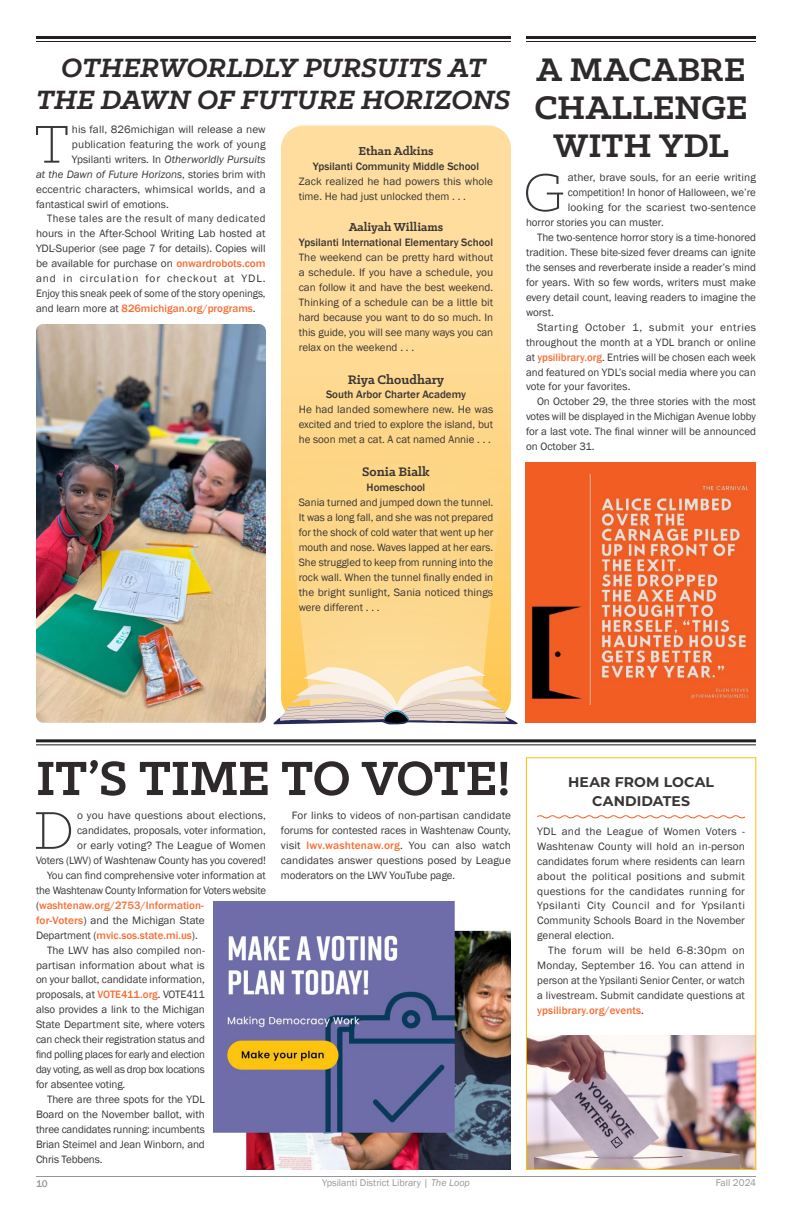
<style>
.page{position:relative;width:792px;height:1224px;background:#fff}
.page>*{position:absolute;margin:0;border:0;box-sizing:border-box;transform-origin:0 0}
.t1{font:300 60.1px "Klinic Slab";color:#393535}
.t2{font:700 54.4px "Klinic Slab";letter-spacing:-.01em;color:#2e292a}
.t3{font:700 37px/38px "Klinic Slab";color:#2e292a;text-align:center}
.t4{font:italic 700 30px/32px "Klinic Slab";letter-spacing:-.01em;color:#2e292a;text-align:center}
.t5{font:700 14px "Klinic Slab";color:#393535}
.t6{font:700 14px/19px "Montserrat";letter-spacing:.01em;color:#393535;text-align:center}
.t7{font:700 13px "Klinic Slab";color:#393535}
.t8{font:11px/15px "Franklin Gothic";color:#393535;text-align:justify}
.t9{font:500 11px "Franklin Gothic";color:#f76e35}
.t10{font:500 11px "Franklin Gothic";color:#393535}
.t11{font:italic 11px "Franklin Gothic";color:#393535}
.t12{font:11px "Franklin Gothic";letter-spacing:.05em;color:#393535}
.t13{font:11px "Franklin Gothic";letter-spacing:.04em;color:#393535}
.t14{font:11px "Franklin Gothic";letter-spacing:-.02em;color:#393535}
.t15{font:11px "Franklin Gothic";letter-spacing:.08em;color:#393535}
.t16{font:11px "Franklin Gothic";letter-spacing:.02em;color:#393535}
.t17{font:10px "Franklin Gothic";color:#969698}
.t18{font:500 10px "Franklin Gothic";color:#969698}
.s1{font-style:normal}
.s2{font-weight:500;color:#f76e35}
.s3{font-weight:400;color:#393535}
.s4{font-style:italic}
</style>
<div class="page">
<hr style="left:36px;top:1176px;width:720px;height:1px;background:#969698">
<div style="left:281px;top:125px;width:230px;height:224px;background:#ffdd9e"></div>
<svg style="left:281px;top:349px;width:230px;height:316px;background:#fdd688"></svg>
<img style="left:528px;top:1035px;width:226px;height:133px">
<svg style="left:273px;top:665px;width:245px;height:60px;background:#e5d1b3"></svg>
<hr style="left:36px;top:36px;width:475px;height:3px;background:#241f1f">
<hr style="left:36px;top:41px;width:475px;height:1px;background:#241f1f">
<hr style="left:36px;top:739px;width:720px;height:3px;background:#241f1f">
<hr style="left:36px;top:744px;width:720px;height:1px;background:#241f1f">
<hr style="left:526px;top:36px;width:230px;height:3px;background:#241f1f">
<hr style="left:526px;top:41px;width:230px;height:1px;background:#241f1f">
<img style="left:36px;top:324px;width:230px;height:399px">
<div style="left:526px;top:462px;width:230px;height:261px;background:#f15d22"></div>
<img style="left:529px;top:474px;width:220px;height:231px">
<img style="left:214px;top:901px;width:297px;height:269px">
<div style="left:526px;top:757px;width:230px;height:413px;border:1px solid #ffbd06"></div>
<svg style="left:537px;top:815px;width:209px;height:4px"></svg>
<h3 class="t4" style="left:36px;top:51px;width:476px">OTHERWORLDLY PURSUITS AT<br>THE DAWN OF FUTURE HORIZONS</h3>
<h1 class="t1" style="left:35px;top:107px;width:36px">T</h1>
<p class="t8" style="left:72px;top:122px;width:195px">his fall, 826michigan will release a new</p>
<p class="t8" style="left:72px;top:137px;width:195px">publication featuring the work of young</p>
<p class="t11" style="left:72px;top:152px;width:195px"><span class="s1">Ypsilanti writers. In</span> Otherworldly Pursuits</p>
<p class="t11" style="left:36px;top:167px;width:231px">at the Dawn of Future Horizons<span class="s1">, stories brim with</span></p>
<p class="t8" style="left:36px;top:182px;width:231px">eccentric characters, whimsical worlds, and a</p>
<p class="t8" style="left:36px;top:197px;width:134px">fantastical swirl of emotions.</p>
<p class="t12" style="left:47px;top:212px;width:220px">These tales are the result of many dedicated</p>
<p class="t8" style="left:36px;top:227px;width:231px">hours in the After-School Writing Lab hosted at</p>
<p class="t8" style="left:36px;top:241px;width:231px">YDL-Superior (see page 7 for details). Copies will</p>
<p class="t8" style="left:36px;top:256px;width:231px">be available for purchase on <span class="s2">onwardrobots.com</span></p>
<p class="t15" style="left:36px;top:272px;width:231px">and in circulation for checkout at YDL.</p>
<p class="t8" style="left:36px;top:286px;width:231px">Enjoy this sneak peek of some of the story openings,</p>
<p class="t9" style="left:36px;top:302px;width:221px"><span class="s3">and learn more at</span> 826michigan.org/programs<span class="s3">.</span></p>
<p class="t7" style="left:358px;top:143px;width:77px">Ethan Adkins</p>
<p class="t10" style="left:313px;top:160px;width:168px">Ypsilanti Community Middle School</p>
<p class="t8" style="left:299px;top:174px;width:196px">Zack realized he had powers this whole time. He had just unlocked them . . .</p>
<p class="t7" style="left:349px;top:219px;width:96px">Aaliyah Williams</p>
<p class="t10" style="left:299px;top:236px;width:196px">Ypsilanti International Elementary School</p>
<p class="t8" style="left:299px;top:250px;width:196px">The weekend can be pretty hard without a schedule. If you have a schedule, you can follow it and have the best weekend.<br>Thinking of a schedule can be a little bit hard because you want to do so much. In this guide, you will see many ways you can relax on the weekend . . .</p>
<p class="t5" style="left:348px;top:370px;width:98px">Riya Choudhary</p>
<p class="t10" style="left:326px;top:388px;width:141px">South Arbor Charter Academy</p>
<p class="t8" style="left:299px;top:403px;width:196px">He had landed somewhere new. He was excited and tried to explore the island, but he soon met a cat. A cat named Annie . . .</p>
<p class="t5" style="left:362px;top:462px;width:69px">Sonia Bialk</p>
<p class="t10" style="left:367px;top:480px;width:60px">Homeschool</p>
<p class="t8" style="left:299px;top:495px;width:196px">Sania turned and jumped down the tunnel.<br>It was a long fall, and she was not prepared for the shock of cold water that went up her mouth and nose. Waves lapped at her ears.<br>She struggled to keep from running into the rock wall. When the tunnel finally ended in the bright sunlight, Sania noticed things were different . . .</p>
<h3 class="t3" style="left:535px;top:50px;width:214px">A MACABRE<br>CHALLENGE<br>WITH YDL</h3>
<h1 class="t1" style="left:523px;top:155px;width:43px">G</h1>
<p class="t8" style="left:568px;top:170px;width:190px">ather, brave souls, for an eerie writing</p>
<p class="t8" style="left:568px;top:185px;width:190px">competition! In honor of Halloween, we’re</p>
<p class="t16" style="left:568px;top:200px;width:190px">looking for the scariest two-sentence</p>
<p class="t8" style="left:526px;top:215px;width:139px">horror stories you can muster.</p>
<p class="t8" style="left:537px;top:230px;width:221px">The two-sentence horror story is a time-honored</p>
<p class="t8" style="left:526px;top:245px;width:232px">tradition. These bite-sized fever dreams can ignite</p>
<p class="t8" style="left:526px;top:260px;width:232px">the senses and reverberate inside a reader’s mind</p>
<p class="t8" style="left:526px;top:275px;width:232px">for years. With so few words, writers must make</p>
<p class="t8" style="left:526px;top:290px;width:232px">every detail count, leaving readers to imagine the</p>
<p class="t8" style="left:526px;top:305px;width:29px">worst.</p>
<p class="t13" style="left:537px;top:320px;width:221px">Starting October 1, submit your entries</p>
<p class="t8" style="left:526px;top:335px;width:232px">throughout the month at a YDL branch or online</p>
<p class="t8" style="left:526px;top:350px;width:232px">at <span class="s2">ypsilibrary.org</span>. Entries will be chosen each week</p>
<p class="t8" style="left:526px;top:365px;width:232px">and featured on YDL’s social media where you can</p>
<p class="t8" style="left:526px;top:380px;width:106px">vote for your favorites.</p>
<p class="t8" style="left:537px;top:395px;width:221px">On October 29, the three stories with the most</p>
<p class="t8" style="left:526px;top:409px;width:232px">votes will be displayed in the Michigan Avenue lobby</p>
<p class="t8" style="left:526px;top:424px;width:232px">for a last vote. The final winner will be announced</p>
<p class="t8" style="left:526px;top:439px;width:70px">on October 31.</p>
<h2 class="t2" style="left:36px;top:742px;width:476px">IT’S TIME TO VOTE!</h2>
<h1 class="t1" style="left:34px;top:793px;width:42px">D</h1>
<p class="t8" style="left:77px;top:808px;width:190px">o you have questions about elections,</p>
<p class="t8" style="left:77px;top:823px;width:190px">candidates, proposals, voter information,</p>
<p class="t8" style="left:77px;top:838px;width:190px">or early voting? The League of Women</p>
<p class="t8" style="left:36px;top:853px;width:232px">Voters (LWV) of Washtenaw County has you covered!</p>
<p class="t8" style="left:47px;top:868px;width:221px">You can find comprehensive voter information at</p>
<p class="t8" style="left:36px;top:883px;width:232px">the Washtenaw County Information for Voters website</p>
<p class="t9" style="left:36px;top:898px;width:169px"><span class="s3">(</span>washtenaw.org/2753/Information-</p>
<p class="t8" style="left:36px;top:913px;width:170px"><span class="s2">for-Voters</span>) and the Michigan State</p>
<p class="t9" style="left:36px;top:928px;width:163px"><span class="s3">Department (</span>mvic.sos.state.mi.us<span class="s3">).</span></p>
<p class="t8" style="left:47px;top:943px;width:159px">The LWV has also compiled non-</p>
<p class="t8" style="left:36px;top:958px;width:170px">partisan information about what is</p>
<p class="t8" style="left:36px;top:973px;width:170px">on your ballot, candidate information,</p>
<p class="t8" style="left:36px;top:988px;width:170px">proposals, at <span class="s2">VOTE411.org</span>. VOTE411</p>
<p class="t8" style="left:36px;top:1002px;width:170px">also provides a link to the Michigan</p>
<p class="t8" style="left:36px;top:1017px;width:170px">State Department site, where voters</p>
<p class="t8" style="left:36px;top:1032px;width:170px">can check their registration status and</p>
<p class="t8" style="left:36px;top:1047px;width:170px">find polling places for early and election</p>
<p class="t14" style="left:36px;top:1063px;width:170px">day voting, as well as drop box locations</p>
<p class="t8" style="left:36px;top:1077px;width:91px">for absentee voting.</p>
<p class="t8" style="left:47px;top:1092px;width:159px">There are three spots for the YDL</p>
<p class="t8" style="left:36px;top:1107px;width:170px">Board on the November ballot, with</p>
<p class="t8" style="left:36px;top:1122px;width:170px">three candidates running: incumbents</p>
<p class="t8" style="left:36px;top:1137px;width:170px">Brian Steimel and Jean Winborn, and</p>
<p class="t8" style="left:36px;top:1152px;width:68px">Chris Tebbens.</p>
<p class="t8" style="left:281px;top:808px;width:232px;text-indent:11px">For links to videos of non-partisan candidate forums for contested races in Washtenaw County, visit <span class="s2">lwv.washtenaw.org</span>. You can also watch candidates answer questions posed by League moderators on the LWV YouTube page.</p>
<p class="t6" style="left:568px;top:772px;width:147px">HEAR FROM LOCAL<br>CANDIDATES</p>
<p class="t8" style="left:537px;top:824px;width:209px">YDL and the League of Women Voters - Washtenaw County will hold an in-person candidates forum where residents can learn about the political positions and submit questions for the candidates running for Ypsilanti City Council and for Ypsilanti Community Schools Board in the November general election.</p>
<p class="t8" style="left:537px;top:943px;width:209px;text-indent:11px">The forum will be held 6-8:30pm on Monday, September 16. You can attend in person at the Ypsilanti Senior Center, or watch a livestream. Submit candidate questions at <span class="s2">ypsilibrary.org/events</span>.</p>
<p class="t18" style="left:36px;top:1178px;width:13px">10</p>
<p class="t17" style="left:322px;top:1177px;width:149px">Ypsilanti District Library | <span class="s4">The Loop</span></p>
<p class="t17" style="left:716px;top:1177px;width:42px">Fall 2024</p>
</div>
